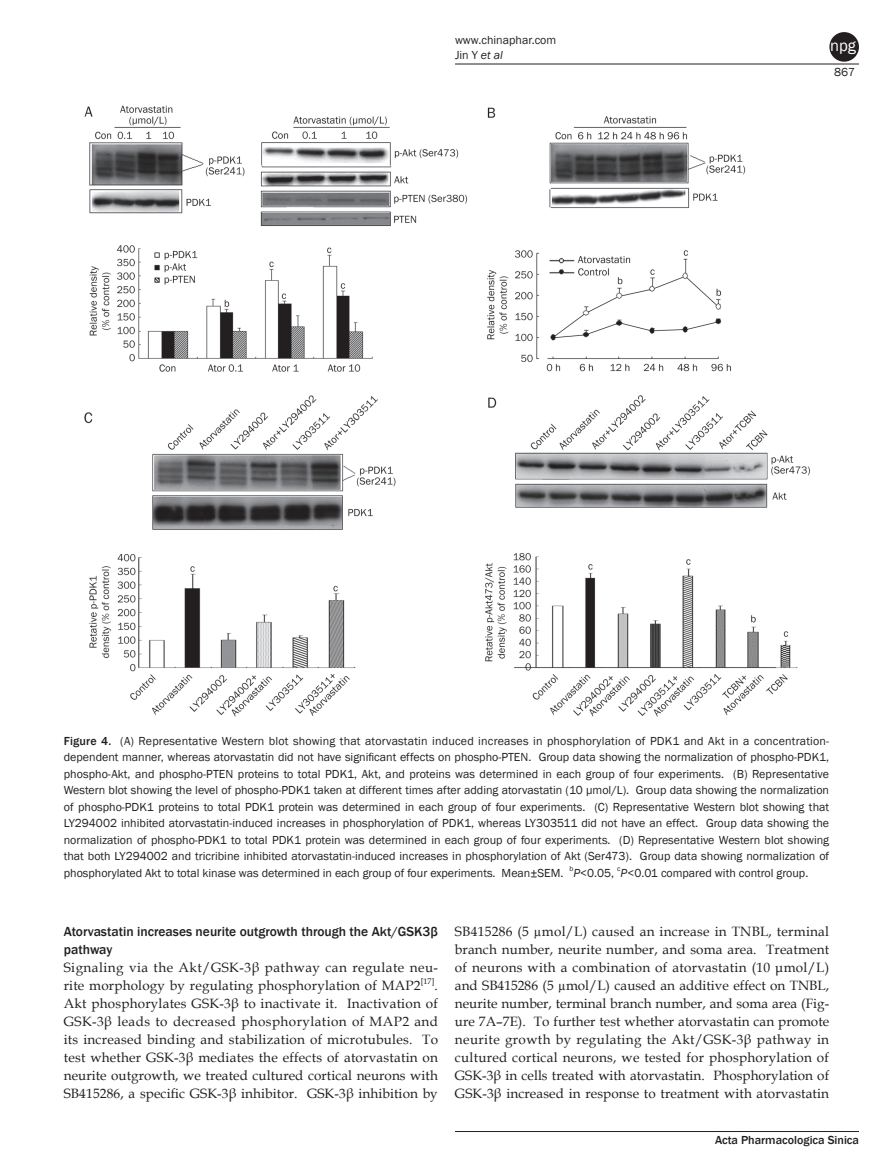
<style>
.page{position:relative;width:893px;height:1170px;background:#fff}
.page>*{position:absolute;margin:0;border:0;box-sizing:border-box;transform-origin:0 0}
.t1{font:16.5px "Franklin Gothic";color:#fff}
.t2{font:13.5px/18px "Book Antiqua";letter-spacing:.01em;color:#231f20;text-align:justify}
.t3{font:500 13.5px/18px "Franklin Gothic";color:#231f20}
.t4{font:12px/16.5px "Franklin Gothic";color:#231f20}
.t5{font:500 12px "Franklin Gothic";color:#231f20}
.s1{font-style:italic}
.s2{font-weight:500}
</style>
<div class="page">
<hr style="left:455px;top:64px;width:404px;height:1px;background:#231f20">
<hr style="left:455px;top:1131px;width:404px;height:1px;background:#231f20">
<div style="left:829px;top:32px;width:30px;height:30px;background:#231f20;border-radius:50%"></div>
<img style="left:84px;top:105px;width:726px;height:612px">
<p class="t4" style="left:455px;top:32px;width:103px;line-height:15px">www.chinaphar.com<br>Jin Y <span class="s1">et al</span></p>
<h1 class="t1" style="left:830px;top:35px;width:27px">npg</h1>
<p class="t4" style="left:834px;top:64px;width:23px">867</p>
<p class="t4" style="left:64px;top:732px;width:767px;text-align:justify"><span class="s2">Figure 4.</span> (A) Representative Western blot showing that atorvastatin induced increases in phosphorylation of PDK1 and Akt in a concentration&shy;dependent manner, whereas atorvastatin did not have significant effects on phospho-PTEN. Group data showing the normalization of phospho-PDK1, phospho-Akt, and phospho-PTEN proteins to total PDK1, Akt, and proteins was determined in each group of four experiments. (B) Representative Western blot showing the level of phospho-PDK1 taken at different times after adding atorvastatin (10 µmol/L). Group data showing the normalization of phospho-PDK1 proteins to total PDK1 protein was determined in each group of four experiments. (C) Representative Western blot showing that LY294002 inhibited atorvastatin-induced increases in phosphorylation of PDK1, whereas LY303511 did not have an effect. Group data showing the normalization of phospho-PDK1 to total PDK1 protein was determined in each group of four experiments. (D) Representative Western blot showing that both LY294002 and tricribine inhibited atorvastatin-induced increases in phosphorylation of Akt (Ser473). Group data showing normalization of phosphorylated Akt to total kinase was determined in each group of four experiments. Mean±SEM. <sup>b</sup><span class="s1">P</span>&lt;0.05, <sup>c</sup><span class="s1">P</span>&lt;0.01 compared with control group.</p>
<p class="t3" style="left:64px;top:922px;width:376px">Atorvastatin increases neurite outgrowth through the Akt/GSK3β pathway</p>
<p class="t2" style="left:64px;top:958px;width:376px">Signaling via the Akt/GSK-3β pathway can regulate neu&shy;rite morphology by regulating phosphorylation of MAP2<sup>[17]</sup>.<br>Akt phosphorylates GSK-3β to inactivate it. Inactivation of GSK-3β leads to decreased phosphorylation of MAP2 and its increased binding and stabilization of microtubules. To test whether GSK-3β mediates the effects of atorvastatin on neurite outgrowth, we treated cultured cortical neurons with SB415286, a specific GSK-3β inhibitor. GSK-3β inhibition by</p>
<p class="t2" style="left:455px;top:922px;width:376px">SB415286 (5 µmol/L) caused an increase in TNBL, terminal branch number, neurite number, and soma area. Treatment of neurons with a combination of atorvastatin (10 μmol/L) and SB415286 (5 µmol/L) caused an additive effect on TNBL, neurite number, terminal branch number, and soma area (Fig&shy;ure 7A–7E). To further test whether atorvastatin can promote neurite growth by regulating the Akt/GSK-3β pathway in cultured cortical neurons, we tested for phosphorylation of GSK-3β in cells treated with atorvastatin. Phosphorylation of GSK-3β increased in response to treatment with atorvastatin</p>
<p class="t5" style="left:715px;top:1132px;width:145px">Acta Pharmacologica Sinica</p>
</div>
